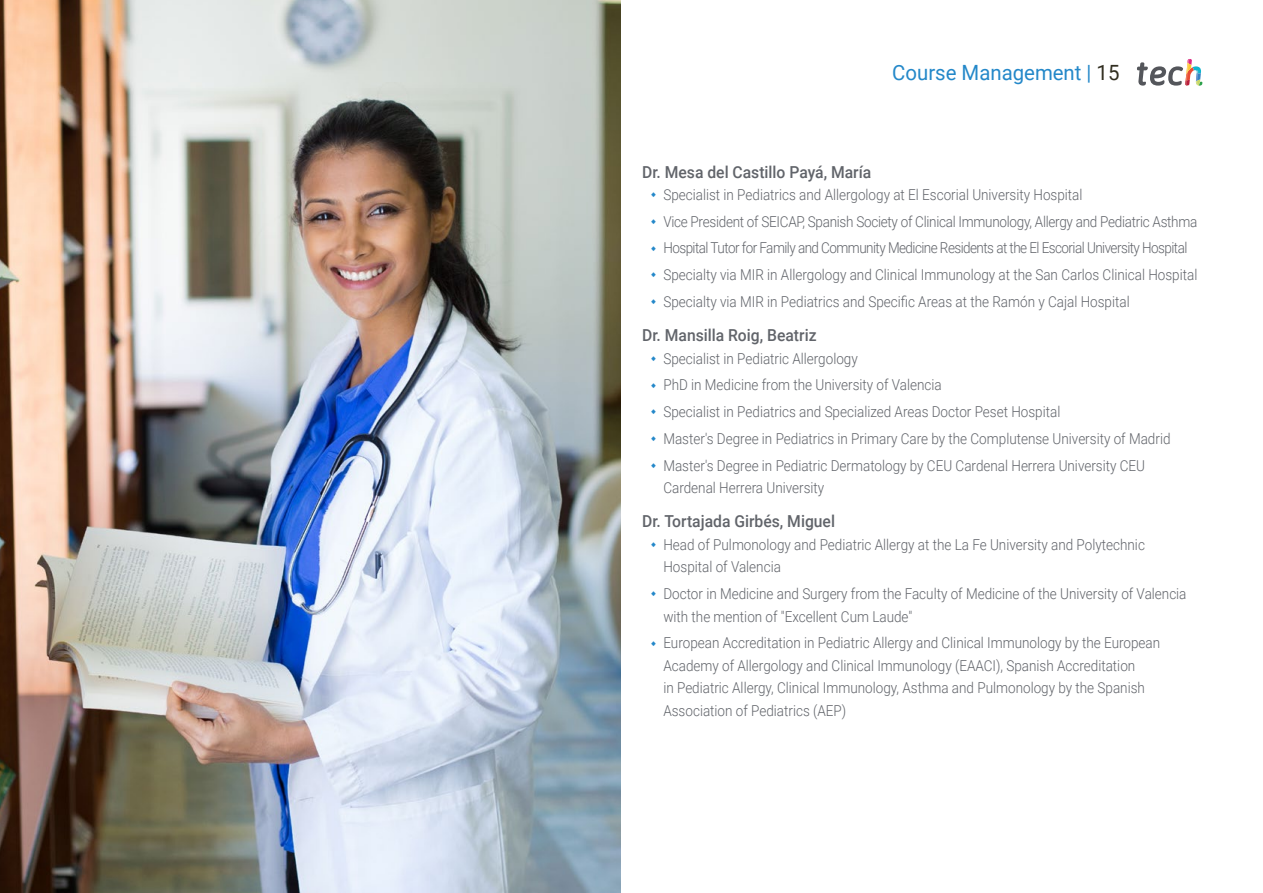
<style>
.page{position:relative;width:1263px;height:893px;background:#fff}
.page>*{position:absolute;margin:0;border:0;box-sizing:border-box;transform-origin:0 0}
.t1{font:21px "Roboto";color:#2488c9}
.t2{font:500 16.5px "Roboto";color:#61646a;scale:.95 1}
.t3{font:300 15px/26.7px "Roboto";color:#61646a;scale:.9 1}
.s1{color:#312e20}
</style>
<div class="page">
<svg style="left:1137px;top:59px;width:65px;height:27px"></svg>
<img style="left:0;top:0;width:621px;height:893px">
<h1 class="t1" style="left:892px;top:57px;width:229px">Course Management | <span class="s1">15</span></h1>
<p class="t2" style="left:642px;top:160px;width:243px">Dr. Mesa del Castillo Payá, María</p>
<p class="t3" style="left:663px;top:181px;width:595px">Specialist in Pediatrics and Allergology at El Escorial University Hospital<br>Vice President of SEICAP, Spanish Society of Clinical Immunology, Allergy and Pediatric Asthma Hospital Tutor for Family and Community Medicine Residents at the El Escorial University Hospital Specialty via MIR in Allergology and Clinical Immunology at the San Carlos Clinical Hospital Specialty via MIR in Pediatrics and Specific Areas at the Ramón y Cajal Hospital</p>
<p class="t2" style="left:642px;top:324px;width:185px">Dr. Mansilla Roig, Beatriz</p>
<p class="t3" style="left:663px;top:344px;width:565px">Specialist in Pediatric Allergology<br>PhD in Medicine from the University of Valencia<br>Specialist in Pediatrics and Specialized Areas Doctor Peset Hospital<br>Master's Degree in Pediatrics in Primary Care by the Complutense University of Madrid Master's Degree in Pediatric Dermatology by CEU Cardenal Herrera University CEU</p>
<p class="t3" style="left:663px;top:474px;width:180px">Cardenal Herrera University</p>
<p class="t2" style="left:642px;top:510px;width:205px">Dr. Tortajada Girbés, Miguel</p>
<p class="t3" style="left:663px;top:533px;width:537px;line-height:22.5px">Head of Pulmonology and Pediatric Allergy at the La Fe University and Polytechnic<br>Hospital of Valencia</p>
<p class="t3" style="left:663px;top:582px;width:583px;line-height:22.5px">Doctor in Medicine and Surgery from the Faculty of Medicine of the University of Valencia with the mention of "Excellent Cum Laude"</p>
<p class="t3" style="left:663px;top:631px;width:553px;line-height:22.5px">European Accreditation in Pediatric Allergy and Clinical Immunology by the European Academy of Allergology and Clinical Immunology (EAACI), Spanish Accreditation<br>in Pediatric Allergy, Clinical Immunology, Asthma and Pulmonology by the Spanish Association of Pediatrics (AEP)</p>
</div>
